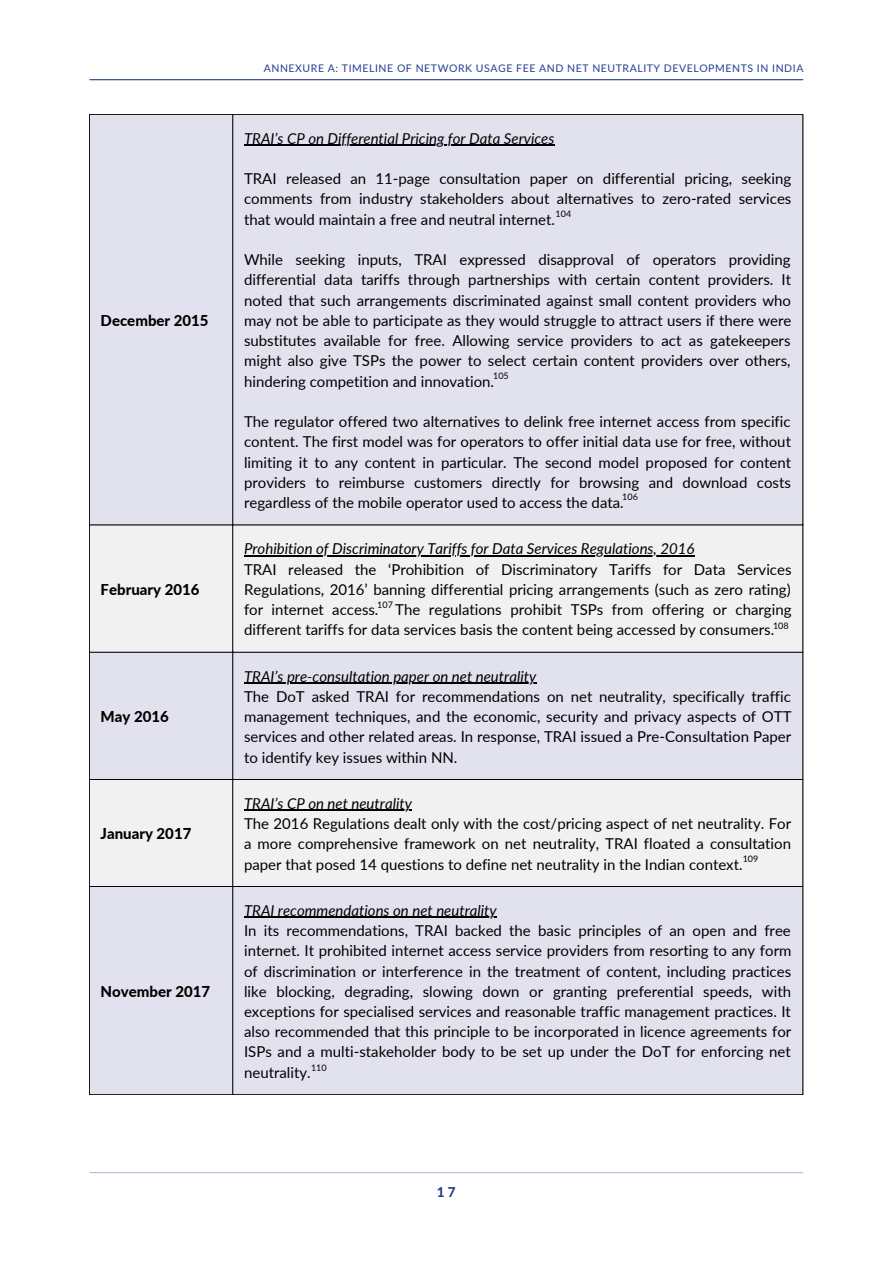
<style>
.page{position:relative;width:893px;height:1264px;background:#fff}
.page>*{position:absolute;margin:0;border:0;box-sizing:border-box;transform-origin:0 0}
.t1{font:15px/20.2px "Lato";color:#000;text-align:justify}
.t2{font:italic 15px "Lato";color:#000}
.t3{font:800 15px "Lato";color:#000}
.t4{font:800 13.5px "Lato";color:#253f8e}
.t5{font:10.5px "Lato";letter-spacing:.055em;color:#253f8e}
.t6{font:9px "Lato";color:#000}
</style>
<div class="page">
<hr style="left:90px;top:1171px;width:712px;height:2px;background:#253f8e">
<hr style="left:90px;top:79px;width:712px;height:1px;background:#253f8e">
<div style="left:90px;top:115px;width:712px;height:979px;background:#e2e2ef"></div>
<svg style="left:90px;top:525px;width:712px;height:361px;fill:#f1f1f1"></svg>
<hr style="left:244px;top:145px;width:310px;height:1px;background:#000">
<hr style="left:244px;top:555px;width:450px;height:1px;background:#000">
<hr style="left:244px;top:682px;width:292px;height:1px;background:#000">
<hr style="left:244px;top:810px;width:168px;height:1px;background:#000">
<hr style="left:244px;top:916px;width:253px;height:2px;background:#000">
<hr style="left:89px;top:114px;width:1px;height:980px;background:#000">
<hr style="left:232px;top:114px;width:1px;height:980px;background:#000">
<hr style="left:802px;top:114px;width:1px;height:980px;background:#000">
<hr style="left:89px;top:114px;width:713px;height:1px;background:#000">
<hr style="left:89px;top:524px;width:713px;height:1px;background:#000">
<hr style="left:89px;top:652px;width:713px;height:1px;background:#000">
<hr style="left:89px;top:779px;width:713px;height:1px;background:#000">
<hr style="left:89px;top:886px;width:713px;height:1px;background:#000">
<hr style="left:89px;top:1094px;width:713px;height:1px;background:#000">
<p class="t3" style="left:101px;top:311px;width:109px">December 2015</p>
<p class="t3" style="left:101px;top:580px;width:100px">February 2016</p>
<p class="t3" style="left:101px;top:707px;width:70px">May 2016</p>
<p class="t3" style="left:101px;top:824px;width:92px">January 2017</p>
<p class="t3" style="left:101px;top:981px;width:111px">November 2017</p>
<p class="t5" style="left:264px;top:62px;width:541px">ANNEXURE A: TIMELINE OF NETWORK USAGE FEE AND NET NEUTRALITY DEVELOPMENTS IN INDIA</p>
<p class="t2" style="left:244px;top:129px;width:312px">TRAI’s CP on Differential Pricing for Data Services</p>
<p class="t1" style="left:244px;top:168px;width:549px">TRAI released an 11-page consultation paper on differential pricing, seeking comments from industry stakeholders about alternatives to zero-rated services that would maintain a free and neutral internet.</p>
<p class="t1" style="left:244px;top:249px;width:549px">While seeking inputs, TRAI expressed disapproval of operators providing differential data tariffs through partnerships with certain content providers. It noted that such arrangements discriminated against small content providers who may not be able to participate as they would struggle to attract users if there were substitutes available for free. Allowing service providers to act as gatekeepers might also give TSPs the power to select certain content providers over others, hindering competition and innovation.</p>
<p class="t1" style="left:244px;top:411px;width:548px">The regulator offered two alternatives to delink free internet access from specific content. The first model was for operators to offer initial data use for free, without limiting it to any content in particular. The second model proposed for content providers to reimburse customers directly for browsing and download costs regardless of the mobile operator used to access the data.</p>
<p class="t6" style="left:555px;top:208px;width:17px">104</p>
<p class="t6" style="left:493px;top:370px;width:17px">105</p>
<p class="t6" style="left:622px;top:491px;width:17px">106</p>
<p class="t2" style="left:244px;top:539px;width:452px">Prohibition of Discriminatory Tariffs for Data Services Regulations, 2016</p>
<p class="t1" style="left:244px;top:558px;width:549px">TRAI released the ‘Prohibition of Discriminatory Tariffs for Data Services Regulations, 2016’ banning differential pricing arrangements (such as zero rating) for internet access. The regulations prohibit TSPs from offering or charging different tariffs for data services basis the content being accessed by consumers.</p>
<p class="t6" style="left:377px;top:598px;width:17px">107</p>
<p class="t6" style="left:773px;top:620px;width:17px">108</p>
<p class="t2" style="left:244px;top:666px;width:294px">TRAI’s pre-consultation paper on net neutrality</p>
<p class="t1" style="left:244px;top:685px;width:549px">The DoT asked TRAI for recommendations on net neutrality, specifically traffic management techniques, and the economic, security and privacy aspects of OTT services and other related areas. In response, TRAI issued a Pre-Consultation Paper to identify key issues within NN.</p>
<p class="t2" style="left:244px;top:794px;width:169px">TRAI’s CP on net neutrality</p>
<p class="t1" style="left:244px;top:813px;width:548px">The 2016 Regulations dealt only with the cost/pricing aspect of net neutrality. For a more comprehensive framework on net neutrality, TRAI floated a consultation paper that posed 14 questions to define net neutrality in the Indian context.</p>
<p class="t6" style="left:742px;top:852px;width:17px">109</p>
<p class="t2" style="left:244px;top:901px;width:254px">TRAI recommendations on net neutrality</p>
<p class="t1" style="left:244px;top:920px;width:549px">In its recommendations, TRAI backed the basic principles of an open and free internet. It prohibited internet access service providers from resorting to any form of discrimination or interference in the treatment of content, including practices like blocking, degrading, slowing down or granting preferential speeds, with exceptions for specialised services and reasonable traffic management practices. It also recommended that this principle to be incorporated in licence agreements for ISPs and a multi-stakeholder body to be set up under the DoT for enforcing net neutrality.</p>
<p class="t6" style="left:311px;top:1061px;width:17px">110</p>
<p class="t4" style="left:437px;top:1183px;width:20px">17</p>
</div>
